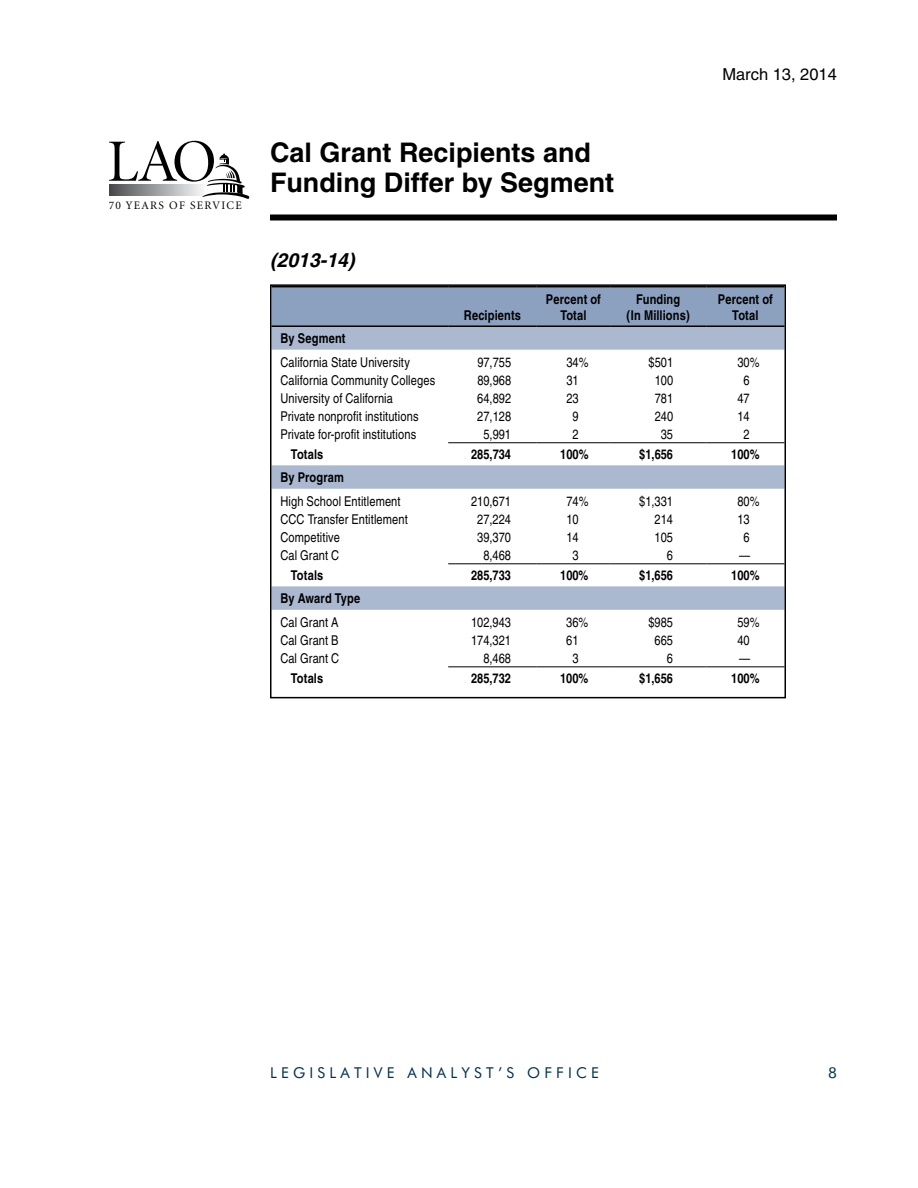
<style>
.page{position:relative;width:918px;height:1188px;background:#fff}
.page>*{position:absolute;margin:0;border:0;box-sizing:border-box;transform-origin:0 0}
.t1{font:60.15px "Minion Display";color:#000}
.t2{font:700 27px/30px "Helvetica";color:#000}
.t3{font:italic 700 19.5px "Helvetica";color:#000}
.t4{font:16.5px "Helvetica";color:#000}
.t5{font:15px "Futura BT";letter-spacing:.28em;color:#003152}
.t6{font:condensed 13.5px "Helvetica";letter-spacing:.005em;color:#000}
.t7{font:700 condensed 13.5px/16.2px "Helvetica";letter-spacing:.005em;color:#000;text-align:center}
.t8{font:11.55px "Minion";letter-spacing:.11em;color:#000}
</style>
<div class="page">
<div style="left:270px;top:214px;width:567px;height:6px;background:#000"></div>
<svg style="left:109px;top:185px;width:93px;height:11px"></svg>
<svg style="left:202px;top:154px;width:47px;height:45px"></svg>
<div style="left:273px;top:287px;width:510px;height:38px;background:#8ca0bf"></div>
<svg style="left:273px;top:327px;width:510px;height:283px"></svg>
<hr style="left:448px;top:442px;width:89px;height:1px;background:#000">
<hr style="left:537px;top:442px;width:73px;height:1px;background:#000">
<hr style="left:610px;top:442px;width:96px;height:1px;background:#000">
<hr style="left:706px;top:442px;width:79px;height:1px;background:#000">
<hr style="left:448px;top:563px;width:89px;height:1px;background:#000">
<hr style="left:537px;top:563px;width:73px;height:1px;background:#000">
<hr style="left:610px;top:563px;width:96px;height:1px;background:#000">
<hr style="left:706px;top:563px;width:79px;height:1px;background:#000">
<hr style="left:448px;top:666px;width:89px;height:1px;background:#000">
<hr style="left:537px;top:666px;width:73px;height:1px;background:#000">
<hr style="left:610px;top:666px;width:96px;height:1px;background:#000">
<hr style="left:706px;top:666px;width:79px;height:1px;background:#000">
<hr style="left:272px;top:325px;width:176px;height:2px;background:#000">
<hr style="left:448px;top:325px;width:89px;height:2px;background:#000">
<hr style="left:537px;top:325px;width:73px;height:2px;background:#000">
<hr style="left:610px;top:325px;width:96px;height:2px;background:#000">
<hr style="left:706px;top:325px;width:79px;height:2px;background:#000">
<div style="left:270px;top:284px;width:516px;height:414px;border:2px solid #000"></div>
<h1 class="t1" style="left:107px;top:132px;width:111px">LAO</h1>
<p class="t8" style="left:109px;top:200px;width:134px">70 YEARS OF SERVICE</p>
<h2 class="t2" style="left:270px;top:137px;width:346px">Cal Grant Recipients and<br>Funding Differ by Segment</h2>
<h3 class="t3" style="left:270px;top:248px;width:86px">(2013-14)</h3>
<p class="t4" style="left:722px;top:65px;width:116px">March 13, 2014</p>
<p class="t7" style="left:464px;top:307px;width:59px">Recipients</p>
<p class="t7" style="left:546px;top:291px;width:57px">Percent of<br>Total</p>
<p class="t7" style="left:627px;top:291px;width:65px">Funding<br>(In Millions)</p>
<p class="t7" style="left:718px;top:291px;width:57px">Percent of<br>Total</p>
<p class="t7" style="left:281px;top:330px;width:67px">By Segment</p>
<p class="t6" style="left:281px;top:354px;width:131px">California State University</p>
<p class="t6" style="left:477px;top:354px;width:35px">97,755</p>
<p class="t6" style="left:566px;top:354px;width:24px">34%</p>
<p class="t6" style="left:649px;top:354px;width:26px">$501</p>
<p class="t6" style="left:738px;top:354px;width:24px">30%</p>
<p class="t6" style="left:280px;top:372px;width:156px">California Community Colleges</p>
<p class="t6" style="left:477px;top:372px;width:35px">89,968</p>
<p class="t6" style="left:566px;top:372px;width:14px">31</p>
<p class="t6" style="left:655px;top:372px;width:20px">100</p>
<p class="t6" style="left:744px;top:372px;width:8px">6</p>
<p class="t6" style="left:280px;top:390px;width:114px">University of California</p>
<p class="t6" style="left:477px;top:390px;width:35px">64,892</p>
<p class="t6" style="left:566px;top:390px;width:14px">23</p>
<p class="t6" style="left:655px;top:390px;width:20px">781</p>
<p class="t6" style="left:737px;top:390px;width:14px">47</p>
<p class="t6" style="left:280px;top:408px;width:140px">Private nonprofit institutions</p>
<p class="t6" style="left:477px;top:408px;width:35px">27,128</p>
<p class="t6" style="left:573px;top:408px;width:8px">9</p>
<p class="t6" style="left:655px;top:408px;width:20px">240</p>
<p class="t6" style="left:737px;top:408px;width:14px">14</p>
<p class="t6" style="left:280px;top:426px;width:137px">Private for-profit institutions</p>
<p class="t6" style="left:483px;top:426px;width:29px">5,991</p>
<p class="t6" style="left:573px;top:426px;width:8px">2</p>
<p class="t6" style="left:661px;top:426px;width:14px">35</p>
<p class="t6" style="left:744px;top:426px;width:8px">2</p>
<p class="t7" style="left:291px;top:446px;width:34px">Totals</p>
<p class="t7" style="left:471px;top:446px;width:42px">285,734</p>
<p class="t7" style="left:560px;top:446px;width:30px">100%</p>
<p class="t7" style="left:639px;top:446px;width:35px">$1,656</p>
<p class="t7" style="left:731px;top:446px;width:30px">100%</p>
<p class="t7" style="left:280px;top:469px;width:65px">By Program</p>
<p class="t6" style="left:280px;top:493px;width:122px">High School Entitlement</p>
<p class="t6" style="left:471px;top:493px;width:42px">210,671</p>
<p class="t6" style="left:566px;top:493px;width:24px">74%</p>
<p class="t6" style="left:639px;top:493px;width:35px">$1,331</p>
<p class="t6" style="left:737px;top:493px;width:24px">80%</p>
<p class="t6" style="left:280px;top:511px;width:129px">CCC Transfer Entitlement</p>
<p class="t6" style="left:477px;top:511px;width:35px">27,224</p>
<p class="t6" style="left:566px;top:511px;width:14px">10</p>
<p class="t6" style="left:655px;top:511px;width:20px">214</p>
<p class="t6" style="left:737px;top:511px;width:14px">13</p>
<p class="t6" style="left:280px;top:529px;width:61px">Competitive</p>
<p class="t6" style="left:477px;top:529px;width:35px">39,370</p>
<p class="t6" style="left:566px;top:529px;width:14px">14</p>
<p class="t6" style="left:655px;top:529px;width:20px">105</p>
<p class="t6" style="left:744px;top:529px;width:8px">6</p>
<p class="t6" style="left:280px;top:547px;width:60px">Cal Grant C</p>
<p class="t6" style="left:483px;top:547px;width:29px">8,468</p>
<p class="t6" style="left:572px;top:547px;width:8px">3</p>
<p class="t6" style="left:667px;top:547px;width:8px">6</p>
<p class="t6" style="left:739px;top:547px;width:13px">—</p>
<p class="t7" style="left:291px;top:567px;width:34px">Totals</p>
<p class="t7" style="left:471px;top:567px;width:42px">285,733</p>
<p class="t7" style="left:560px;top:567px;width:30px">100%</p>
<p class="t7" style="left:639px;top:567px;width:35px">$1,656</p>
<p class="t7" style="left:731px;top:567px;width:30px">100%</p>
<p class="t7" style="left:280px;top:590px;width:81px">By Award Type</p>
<p class="t6" style="left:280px;top:614px;width:60px">Cal Grant A</p>
<p class="t6" style="left:471px;top:614px;width:42px">102,943</p>
<p class="t6" style="left:566px;top:614px;width:24px">36%</p>
<p class="t6" style="left:648px;top:614px;width:26px">$985</p>
<p class="t6" style="left:737px;top:614px;width:24px">59%</p>
<p class="t6" style="left:280px;top:632px;width:60px">Cal Grant B</p>
<p class="t6" style="left:471px;top:632px;width:42px">174,321</p>
<p class="t6" style="left:566px;top:632px;width:14px">61</p>
<p class="t6" style="left:655px;top:632px;width:20px">665</p>
<p class="t6" style="left:737px;top:632px;width:14px">40</p>
<p class="t6" style="left:280px;top:650px;width:60px">Cal Grant C</p>
<p class="t6" style="left:483px;top:650px;width:29px">8,468</p>
<p class="t6" style="left:572px;top:650px;width:8px">3</p>
<p class="t6" style="left:667px;top:650px;width:8px">6</p>
<p class="t6" style="left:739px;top:650px;width:13px">—</p>
<p class="t7" style="left:291px;top:670px;width:34px">Totals</p>
<p class="t7" style="left:471px;top:670px;width:42px">285,732</p>
<p class="t7" style="left:560px;top:670px;width:30px">100%</p>
<p class="t7" style="left:639px;top:670px;width:35px">$1,656</p>
<p class="t7" style="left:731px;top:670px;width:30px">100%</p>
<p class="t5" style="left:270px;top:1064px;width:331px">LEGISLATIVE ANALYST’S OFFICE</p>
<p class="t5" style="left:828px;top:1064px;width:10px">8</p>
</div>
